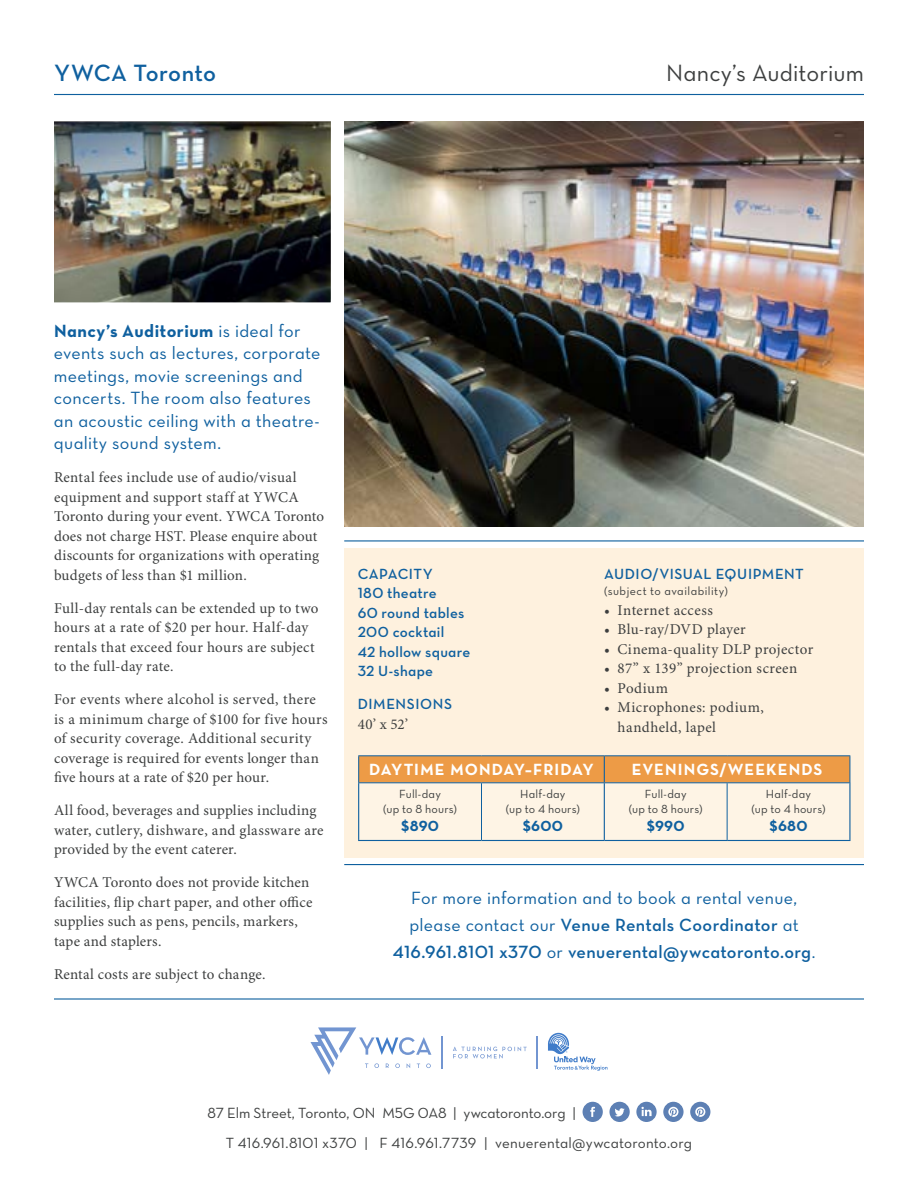
<style>
.page{position:relative;width:918px;height:1188px;background:#fff}
.page>*{position:absolute;margin:0;border:0;box-sizing:border-box;transform-origin:0 0}
.t1{font:24px "Neutra Text Book Alt";letter-spacing:.005em;color:#3d3f3f}
.t2{font:24px "Neutra Text Demi Alt";letter-spacing:.01em;color:#0f609f}
.t3{font:18px/22.5px "Neutra Text Book Alt";letter-spacing:.015em;color:#0f609f}
.t4{font:18px/27px "Neutra Text Demi Alt";letter-spacing:.02em;color:#0f609f;text-align:center}
.t5{font:18px "Neutra Text Bold Alt";color:#0f609f}
.t6{font:16.5px "Neutra Text Bold Alt";letter-spacing:.065em;color:#fff}
.t7{font:15px/19.5px "Minion Pro";letter-spacing:.02em;color:#3d3f3f}
.t8{font:15px/30px "Neutra Text Book Alt";color:#3d3f3f}
.t9{font:15px/19.5px "Neutra Text Demi Alt";letter-spacing:.025em;color:#0f609f}
.t10{font:15px "Neutra Text Bold Alt";letter-spacing:.015em;color:#0f609f}
.t11{font:12px/15px "Neutra Text Book Alt";letter-spacing:.015em;color:#3d3f3f;text-align:center}
.t12{font:12px "Neutra Text Book Alt";letter-spacing:.04em;color:#3d3f3f}
.s1{font-family:"Neutra Text Book Alt"}
</style>
<div class="page">
<svg style="left:453px;top:1047px;width:74px;height:12px"></svg>
<hr style="left:442px;top:1036px;width:1px;height:33px;background:#7295d1">
<hr style="left:537px;top:1036px;width:1px;height:33px;background:#7295d1">
<svg style="left:310px;top:1027px;width:121px;height:48px"></svg>
<svg style="left:548px;top:1033px;width:60px;height:38px"></svg>
<hr style="left:54px;top:998px;width:810px;height:2px;background:#0f609f">
<hr style="left:54px;top:94px;width:810px;height:1px;background:#0f609f">
<svg style="left:583px;top:1102px;width:20px;height:20px"></svg>
<svg style="left:609px;top:1102px;width:21px;height:20px"></svg>
<svg style="left:636px;top:1102px;width:21px;height:20px"></svg>
<svg style="left:663px;top:1102px;width:21px;height:20px"></svg>
<svg style="left:690px;top:1102px;width:20px;height:20px"></svg>
<div style="left:344px;top:548px;width:520px;height:310px;background:#fef1de"></div>
<hr style="left:344px;top:540px;width:520px;height:2px;background:#0f609f">
<hr style="left:344px;top:864px;width:520px;height:1px;background:#0f609f">
<img style="left:344px;top:122px;width:520px;height:404px">
<img style="left:54px;top:122px;width:277px;height:180px">
<hr style="left:358px;top:755px;width:124px;height:1px;background:#0f609f">
<hr style="left:482px;top:755px;width:122px;height:1px;background:#0f609f">
<hr style="left:604px;top:755px;width:123px;height:1px;background:#0f609f">
<hr style="left:727px;top:755px;width:123px;height:1px;background:#0f609f">
<svg style="left:358px;top:756px;width:493px;height:84px"></svg>
<hr style="left:358px;top:783px;width:1px;height:57px;background:#0f609f">
<hr style="left:849px;top:783px;width:1px;height:57px;background:#0f609f">
<hr style="left:358px;top:840px;width:124px;height:1px;background:#0f609f">
<hr style="left:482px;top:840px;width:122px;height:1px;background:#0f609f">
<hr style="left:604px;top:840px;width:123px;height:1px;background:#0f609f">
<hr style="left:727px;top:840px;width:123px;height:1px;background:#0f609f">
<h1 class="t2" style="left:54px;top:58px;width:164px">YWCA Toronto</h1>
<h1 class="t1" style="left:666px;top:58px;width:199px">Nancy’s Auditorium</h1>
<p class="t5" style="left:54px;top:319px;width:248px">NANCY’S AUDITORIUM <span class="s1">is ideal for</span></p>
<p class="t3" style="left:54px;top:341px;width:268px">events such as lectures, corporate meetings, movie screenings and concerts. The room also features an acoustic ceiling with a theatre&shy;quality sound system.</p>
<p class="t7" style="left:54px;top:468px;width:272px">Rental fees include use of audio/visual equipment and support staff at YWCA Toronto during your event. YWCA Toronto does not charge HST. Please enquire about discounts for organizations with operating budgets of less than $1 million.</p>
<p class="t7" style="left:54px;top:599px;width:266px">Full-day rentals can be extended up to two hours at a rate of $20 per hour. Half-day rentals that exceed four hours are subject to the full-day rate.</p>
<p class="t7" style="left:54px;top:690px;width:275px">For events where alcohol is served, there is a minimum charge of $100 for five hours of security coverage. Additional security coverage is required for events longer than five hours at a rate of $20 per hour.</p>
<p class="t7" style="left:54px;top:801px;width:271px">All food, beverages and supplies including water, cutlery, dishware, and glassware are provided by the event caterer.</p>
<p class="t7" style="left:54px;top:873px;width:260px">YWCA Toronto does not provide kitchen facilities, flip chart paper, and other office supplies such as pens, pencils, markers, tape and staplers.</p>
<p class="t7" style="left:54px;top:965px;width:213px">Rental costs are subject to change.</p>
<p class="t9" style="left:358px;top:563px;width:114px">Capac ity<br>180 theatre<br>60 round tables<br>200 cocktail<br>42 hollow square<br>32 U -shape</p>
<p class="t9" style="left:358px;top:694px;width:96px">Dimensions</p>
<p class="t7" style="left:358px;top:715px;width:52px">40’ x 52’</p>
<p class="t9" style="left:604px;top:563px;width:201px">audio/Visual Equipment</p>
<p class="t12" style="left:604px;top:584px;width:125px">(subject to availability)</p>
<p class="t7" style="left:604px;top:601px;width:110px">• Internet access</p>
<p class="t7" style="left:604px;top:620px;width:143px">• Blu-ray/DVD player</p>
<p class="t7" style="left:604px;top:640px;width:211px">• Cinema-quality DLP projector</p>
<p class="t7" style="left:604px;top:659px;width:195px">• 87” x 139” projection screen</p>
<p class="t7" style="left:604px;top:679px;width:65px">• Podium</p>
<p class="t7" style="left:618px;top:698px;width:148px;text-indent:-14px">• Microphones: podium, handheld, lapel</p>
<p class="t6" style="left:369px;top:759px;width:226px">DAYTIME MONDAY–FRIDAY</p>
<p class="t6" style="left:632px;top:759px;width:192px">EVENINGS/WEEKENDS</p>
<p class="t11" style="left:383px;top:787px;width:75px">Full-day<br>(up to 8 hours)</p>
<p class="t10" style="left:401px;top:817px;width:39px">$890</p>
<p class="t11" style="left:506px;top:787px;width:75px">Half-day<br>(up to 4 hours)</p>
<p class="t10" style="left:523px;top:817px;width:42px">$600</p>
<p class="t11" style="left:752px;top:787px;width:75px">Half-day<br>(up to 4 hours)</p>
<p class="t10" style="left:769px;top:817px;width:40px">$680</p>
<p class="t11" style="left:629px;top:787px;width:75px">Full-day<br>(up to 8 hours)</p>
<p class="t10" style="left:647px;top:817px;width:39px">$990</p>
<p class="t3" style="left:411px;top:887px;width:387px">For more information and to book a rental venue,</p>
<p class="t4" style="left:393px;top:911px;width:424px"><span class="s1">please contact our</span> Venue Rentals Coordinator <span class="s1">at<br></span>416.961.8101 x370 <span class="s1">or</span> venuerental@ywcatoronto.org<span class="s1">.</span></p>
<p class="t8" style="left:226px;top:1097px;width:468px;text-indent:-18px">87 Elm Street, Toronto, ON M5G 0A8 | ywcatoronto.org |<br>T 416.961.8101 x370 | F 416.961.7739 | venuerental@ywcatoronto.org</p>
</div>
